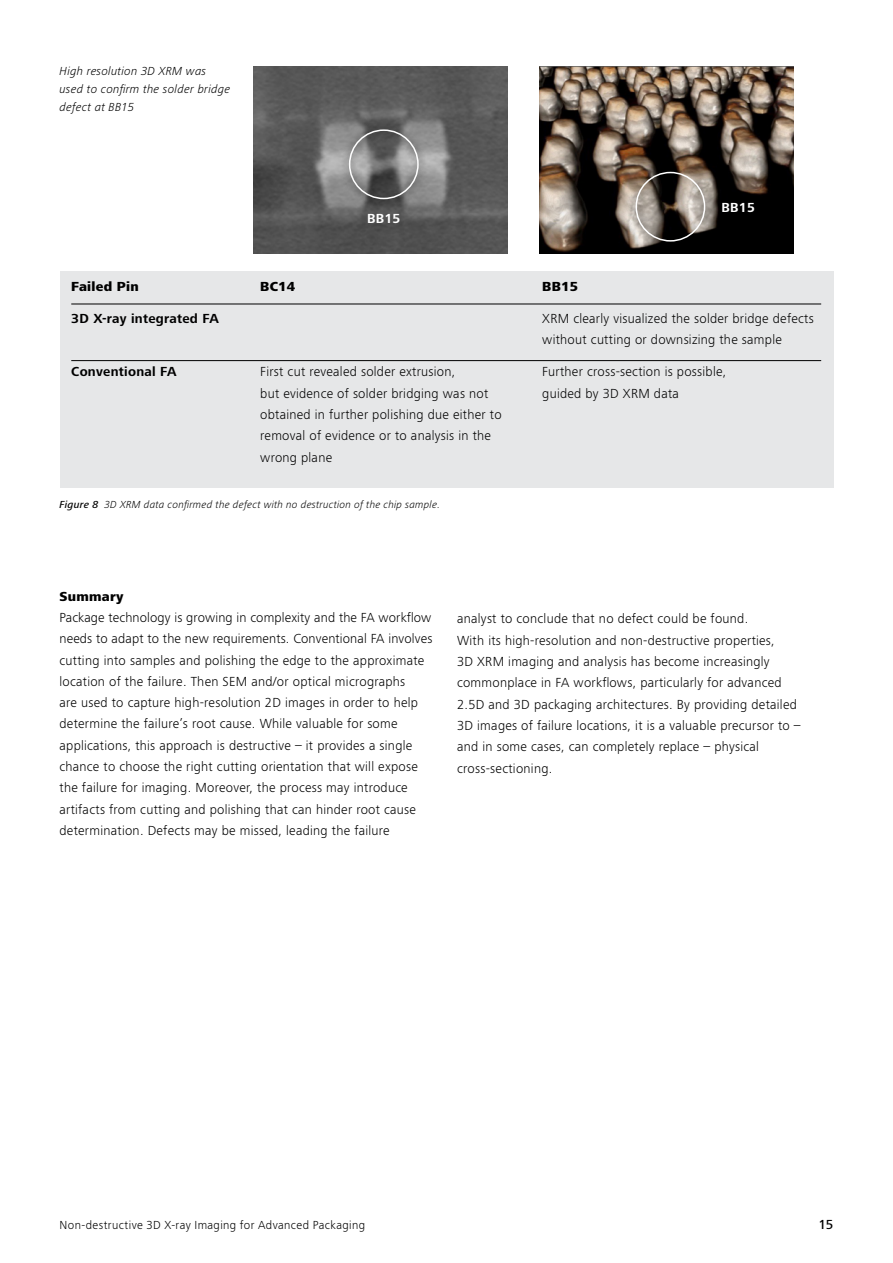
<style>
.page{position:relative;width:893px;height:1263px;background:#fff}
.page>*{position:absolute;margin:0;border:0;box-sizing:border-box;transform-origin:0 0}
.t1{font:300 13.5px/21.3px "ZEISS Frutiger Next W1 G";letter-spacing:.02em;color:#000}
.t2{font:700 13.5px "ZEISS Frutiger Next W1 G";letter-spacing:.02em;color:#000}
.t3{font:800 13.5px "ZEISS Frutiger Next W1 G";letter-spacing:.02em;color:#000}
.t4{font:700 13.5px "ZEISS Frutiger Next W1 G";letter-spacing:.02em;color:#fff}
.t5{font:500 13.5px "ZEISS Frutiger Next W1 G";color:#000}
.t6{font:italic 300 12px/18px "ZEISS Frutiger Next W1 G";letter-spacing:.02em;color:#000}
.t7{font:300 12px "ZEISS Frutiger Next W1 G";letter-spacing:.03em;color:#000}
.t8{font:italic 300 10.5px "ZEISS Frutiger Next W1 G";letter-spacing:.02em;color:#000}
.s1{font-family:"ZEISS Frutiger Next W1 G Med It";font-weight:400;font-style:normal}
</style>
<div class="page">
<div style="left:60px;top:272px;width:773px;height:216px;background:#e6e7e8"></div>
<hr style="left:71px;top:304px;width:750px;height:1px;background:#000">
<hr style="left:71px;top:360px;width:750px;height:1px;background:#000">
<img style="left:254px;top:67px;width:254px;height:186px">
<img style="left:539px;top:67px;width:254px;height:186px">
<div style="left:341px;top:121px;width:86px;height:86px;background:#000;opacity:.75"></div>
<div style="left:349px;top:129px;width:70px;height:70px;border:2px solid #fff;border-radius:50%"></div>
<div style="left:628px;top:164px;width:85px;height:86px;background:#000;opacity:.75"></div>
<div style="left:635px;top:172px;width:70px;height:70px;border:2px solid #fff;border-radius:50%"></div>
<p class="t6" style="left:60px;top:62px;width:172px">High resolution 3D XRM was used to confirm the solder bridge defect at BB15</p>
<p class="t4" style="left:367px;top:209px;width:35px">BB15</p>
<p class="t4" style="left:721px;top:198px;width:35px">BB15</p>
<p class="t3" style="left:71px;top:277px;width:69px">Failed Pin</p>
<p class="t3" style="left:260px;top:277px;width:37px">BC14</p>
<p class="t3" style="left:542px;top:277px;width:37px">BB15</p>
<p class="t2" style="left:71px;top:309px;width:149px">3D X-ray integrated FA</p>
<p class="t1" style="left:542px;top:307px;width:273px">XRM clearly visualized the solder bridge defects without cutting or downsizing the sample</p>
<p class="t2" style="left:71px;top:362px;width:107px">Conventional FA</p>
<p class="t1" style="left:260px;top:360px;width:197px">First cut revealed solder extrusion,</p>
<p class="t1" style="left:542px;top:360px;width:186px">Further cross-section is possible,</p>
<p class="t1" style="left:260px;top:382px;width:230px">but evidence of solder bridging was not</p>
<p class="t1" style="left:542px;top:382px;width:138px">guided by 3D XRM data</p>
<p class="t1" style="left:260px;top:403px;width:243px">obtained in further polishing due either to removal of evidence or to analysis in the wrong plane</p>
<p class="t8" style="left:60px;top:497px;width:382px"><span class="s1">Figure 8</span> 3D XRM data confirmed the defect with no destruction of the chip sample.</p>
<p class="t3" style="left:60px;top:586px;width:66px">Summary</p>
<p class="t1" style="left:60px;top:606px;width:374px">Package technology is growing in complexity and the FA workflow needs to adapt to the new requirements. Conventional FA involves cutting into samples and polishing the edge to the approximate location of the failure. Then SEM and/or optical micrographs<br>are used to capture high-resolution 2D images in order to help determine the failure’s root cause. While valuable for some applications, this approach is destructive – it provides a single chance to choose the right cutting orientation that will expose the failure for imaging. Moreover, the process may introduce artifacts from cutting and polishing that can hinder root cause determination. Defects may be missed, leading the failure</p>
<p class="t1" style="left:457px;top:607px;width:345px">analyst to conclude that no defect could be found.<br>With its high-resolution and non-destructive properties,<br>3D XRM imaging and analysis has become increasingly commonplace in FA workflows, particularly for advanced 2.5D and 3D packaging architectures. By providing detailed 3D images of failure locations, it is a valuable precursor to – and in some cases, can completely replace – physical cross-sectioning.</p>
<p class="t7" style="left:60px;top:1217px;width:307px">Non-destructive 3D X-ray Imaging for Advanced Packaging</p>
<p class="t5" style="left:819px;top:1215px;width:16px">15</p>
</div>
